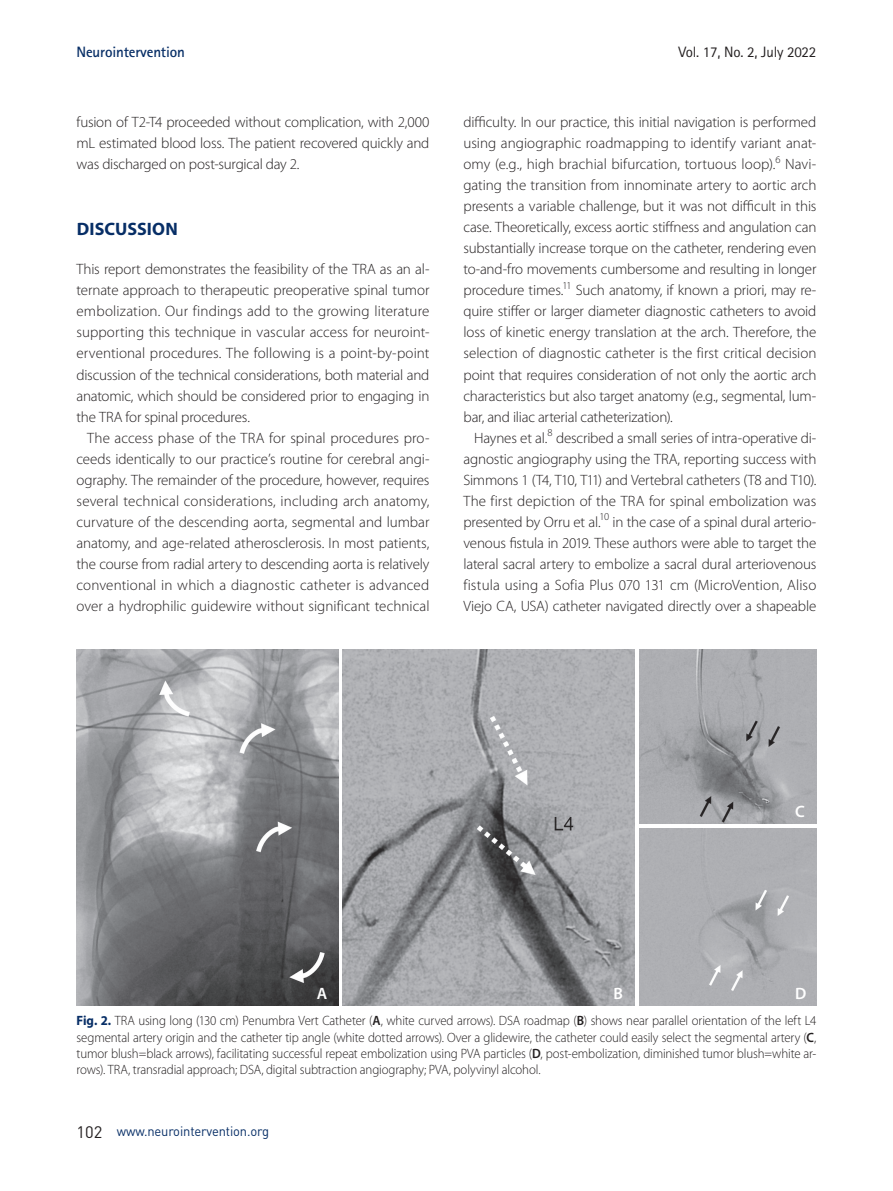
<style>
.page{position:relative;width:893px;height:1191px;background:#fff}
.page>*{position:absolute;margin:0;border:0;box-sizing:border-box;transform-origin:0 0}
.t1{font:700 18px "Myriad Pro";letter-spacing:.005em;color:#072e66}
.t2{font:600 16.5px "Myriad Pro";color:#fff}
.t3{font:16.5px "DIN Pro";color:#231f20}
.t4{font:300 15px/21px "Myriad Pro";letter-spacing:-.01em;color:#231f20;text-align:justify}
.t5{font:15px "Rotis Sans Serif Std";letter-spacing:-.01em;color:#231f20}
.t6{font:700 15px "Rotis Sans Serif Std";letter-spacing:-.01em;color:#072e66}
.t7{font:300 13.5px/16.2px "Myriad Pro";letter-spacing:-.005em;color:#231f20;text-align:justify;scale:.95 1}
.t8{font:13.5px "DIN Pro";letter-spacing:-.01em;color:#072e66;scale:.96 1}
.s1{font-weight:700;color:#072e66}
.s2{font-weight:600}
</style>
<div class="page">
<img style="left:77px;top:649px;width:261px;height:356px">
<img style="left:343px;top:649px;width:292px;height:356px">
<img style="left:639px;top:649px;width:177px;height:175px">
<img style="left:639px;top:828px;width:177px;height:177px">
<p class="t6" style="left:77px;top:43px;width:110px">neurointervention</p>
<p class="t5" style="left:679px;top:43px;width:139px">Vol. 17, No. 2, July 2022</p>
<p class="t4" style="left:77px;top:112px;width:354px">fusion of T2-T4 proceeded without complication, with 2,000 mL estimated blood loss. The patient recovered quickly and was discharged on post-surgical day 2.</p>
<p class="t1" style="left:77px;top:217px;width:103px">DISCUSSION</p>
<p class="t4" style="left:77px;top:259px;width:354px">This report demonstrates the feasibility of the TRA as an al&shy;ternate approach to therapeutic preoperative spinal tumor embolization. Our findings add to the growing literature supporting this technique in vascular access for neuroint&shy;erventional procedures. The following is a point-by-point discussion of the technical considerations, both material and anatomic, which should be considered prior to engaging in the TRA for spinal procedures.</p>
<p class="t4" style="left:77px;top:427px;width:354px;text-indent:11px">The access phase of the TRA for spinal procedures pro&shy;ceeds identically to our practice’s routine for cerebral angi&shy;ography. The remainder of the procedure, however, requires several technical considerations, including arch anatomy, curvature of the descending aorta, segmental and lumbar anatomy, and age-related atherosclerosis. In most patients, the course from radial artery to descending aorta is relatively conventional in which a diagnostic catheter is advanced over a hydrophilic guidewire without significant technical</p>
<p class="t4" style="left:463px;top:112px;width:354px">difficulty. In our practice, this initial navigation is performed using angiographic roadmapping to identify variant anat&shy;omy (e.g., high brachial bifurcation, tortuous loop).<sup>6</sup> Navi&shy;gating the transition from innominate artery to aortic arch presents a variable challenge, but it was not difficult in this case. Theoretically, excess aortic stiffness and angulation can substantially increase torque on the catheter, rendering even to-and-fro movements cumbersome and resulting in longer procedure times.<sup>11</sup> Such anatomy, if known a priori, may re&shy;quire stiffer or larger diameter diagnostic catheters to avoid loss of kinetic energy translation at the arch. Therefore, the selection of diagnostic catheter is the first critical decision point that requires consideration of not only the aortic arch characteristics but also target anatomy (e.g., segmental, lum&shy;bar, and iliac arterial catheterization).</p>
<p class="t4" style="left:463px;top:427px;width:354px;text-indent:11px">Haynes et al.<sup>8</sup> described a small series of intra-operative di&shy;agnostic angiography using the TRA, reporting success with Simmons 1 (T4, T10, T11) and Vertebral catheters (T8 and T10).<br>The first depiction of the TRA for spinal embolization was presented by Orru et al.<sup>10</sup> in the case of a spinal dural arterio&shy;venous fistula in 2019. These authors were able to target the lateral sacral artery to embolize a sacral dural arteriovenous fistula using a Sofia Plus 070 131 cm (MicroVention, Aliso Viejo CA, USA) catheter navigated directly over a shapeable</p>
<p class="t2" style="left:795px;top:801px;width:11px">C</p>
<p class="t2" style="left:317px;top:982px;width:12px">A</p>
<p class="t2" style="left:613px;top:982px;width:11px">B</p>
<p class="t2" style="left:795px;top:982px;width:13px">D</p>
<p class="t7" style="left:77px;top:1013px;width:780px"><span class="s1">Fig. 2.</span> TRA using long (130 cm) Penumbra Vert Catheter (<span class="s2">A</span>, white curved arrows). DSA roadmap (<span class="s2">B</span>) shows near parallel orientation of the left L4 segmental artery origin and the catheter tip angle (white dotted arrows). Over a glidewire, the catheter could easily select the segmental artery (<span class="s2">C</span>, tumor blush=black arrows), facilitating successful repeat embolization using PVA particles (<span class="s2">D</span>, post-embolization, diminished tumor blush=white ar&shy;rows). TRA, transradial approach; DSA, digital subtraction angiography; PVA, polyvinyl alcohol.</p>
<p class="t3" style="left:77px;top:1120px;width:27px">102</p>
<p class="t8" style="left:117px;top:1122px;width:160px">www.neurointervention.org</p>
</div>
